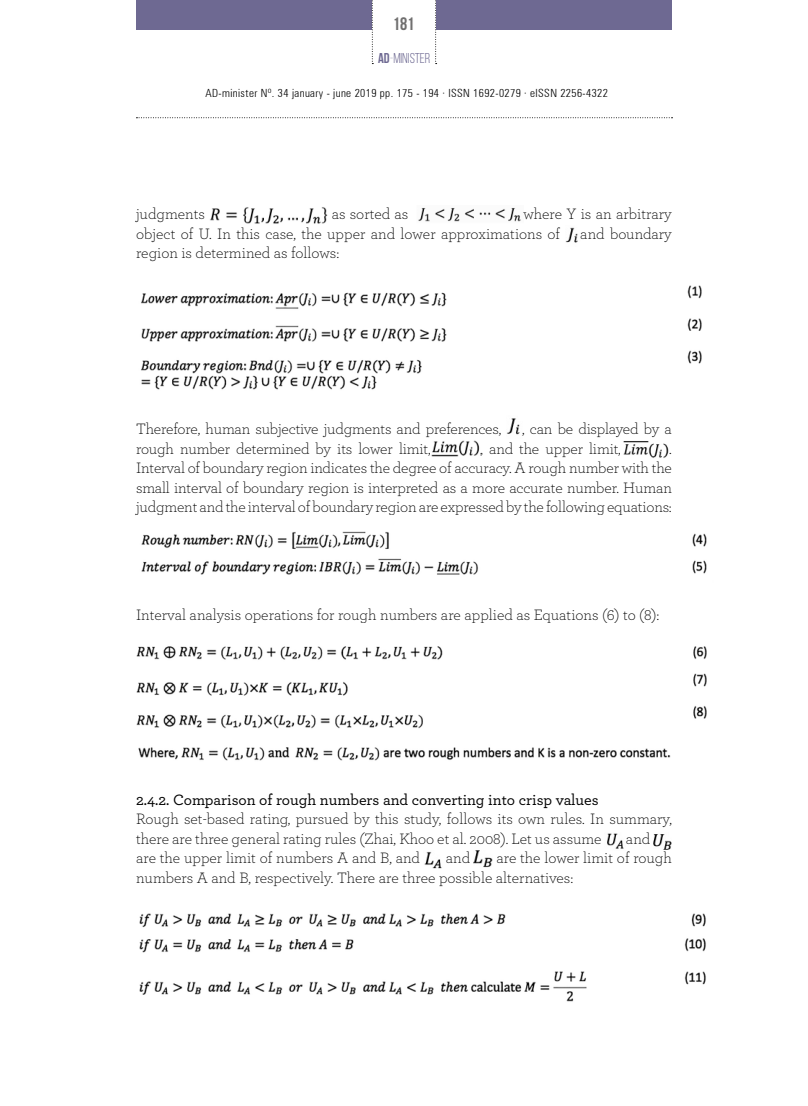
<style>
.page{position:relative;width:808px;height:1106px;background:#fff}
.page>*{position:absolute;margin:0;border:0;box-sizing:border-box;transform-origin:0 0}
.t1{font:700 18px "Bebas Neue";color:#706f6f}
.t2{font:300 15.75px/19.5px "Archer Pro";letter-spacing:-.005em;color:#000}
.t3{font:500 15.75px "Archer Pro";color:#000}
.t4{font:14.25px "Bebas Neue";color:#6e6992}
.t5{font:300 condensed 11.25px "Zurich BT";letter-spacing:.035em;color:#000}
.s1{font-weight:700}
.s2{font-weight:300}
</style>
<div class="page">
<div style="left:136px;top:0;width:236px;height:30px;background:#6e6992"></div>
<svg style="left:435px;top:0;width:2px;height:64px"></svg>
<svg style="left:372px;top:0;width:1px;height:64px"></svg>
<div style="left:436px;top:0;width:236px;height:30px;background:#6e6992"></div>
<svg style="left:136px;top:117px;width:536px;height:1px"></svg>
<img style="left:210px;top:207px;width:118px;height:17px">
<img style="left:418px;top:208px;width:103px;height:14px">
<img style="left:566px;top:227px;width:12px;height:16px">
<img style="left:141px;top:285px;width:561px;height:105px">
<img style="left:507px;top:418px;width:13px;height:17px">
<img style="left:431px;top:440px;width:49px;height:17px">
<img style="left:623px;top:441px;width:46px;height:17px">
<img style="left:141px;top:531px;width:566px;height:44px">
<img style="left:136px;top:646px;width:571px;height:115px">
<img style="left:607px;top:833px;width:17px;height:16px">
<img style="left:653px;top:834px;width:19px;height:15px">
<img style="left:424px;top:851px;width:18px;height:17px">
<img style="left:474px;top:850px;width:19px;height:17px">
<img style="left:139px;top:913px;width:567px;height:89px">
<p class="t1" style="left:393px;top:14px;width:23px">181</p>
<p class="t4" style="left:378px;top:51px;width:54px"><span class="s1">AD</span><span class="s2">-</span>MINISTER</p>
<p class="t5" style="left:206px;top:86px;width:404px">AD-minister Nº. 34 january - june 2019 pp. 175 - 194 · ISSN 1692-0279 · eISSN 2256-4322</p>
<p class="t2" style="left:136px;top:204px;width:70px">judgments</p>
<p class="t2" style="left:332px;top:204px;width:78px">as sorted as</p>
<p class="t2" style="left:136px;top:204px;width:537px;text-indent:387px">where Y is an arbitrary object of U. In this case, the upper and lower approximations of</p>
<p class="t2" style="left:580px;top:223px;width:93px">and boundary</p>
<p class="t2" style="left:136px;top:243px;width:205px">region is determined as follows:</p>
<p class="t2" style="left:136px;top:418px;width:367px">Therefore, human subjective judgments and preferences,</p>
<p class="t2" style="left:522px;top:418px;width:151px">, can be displayed by a</p>
<p class="t2" style="left:136px;top:438px;width:296px">rough number determined by its lower limit,</p>
<p class="t2" style="left:480px;top:438px;width:142px">, and the upper limit,</p>
<p class="t2" style="left:136px;top:438px;width:537px;text-align:justify;text-indent:533px">.<br>Interval of boundary region indicates the degree of accuracy. A rough number with the small interval of boundary region is interpreted as a more accurate number. Human judgment and the interval of boundary region are expressed by the following equations:</p>
<p class="t2" style="left:136px;top:604px;width:525px">Interval analysis operations for rough numbers are applied as Equations (6) to (8):</p>
<p class="t3" style="left:136px;top:788px;width:464px">2.4.2. Comparison of rough numbers and converting into crisp values</p>
<p class="t2" style="left:136px;top:808px;width:537px">Rough set-based rating, pursued by this study, follows its own rules. In summary, there are three general rating rules (Zhai, Khoo et al. 2008). Let us assume</p>
<p class="t2" style="left:626px;top:828px;width:26px">and</p>
<p class="t2" style="left:136px;top:847px;width:285px">are the upper limit of numbers A and B, and</p>
<p class="t2" style="left:446px;top:847px;width:26px">and</p>
<p class="t2" style="left:136px;top:847px;width:537px;text-indent:360px">are the lower limit of rough numbers A and B, respectively. There are three possible alternatives:</p>
</div>
